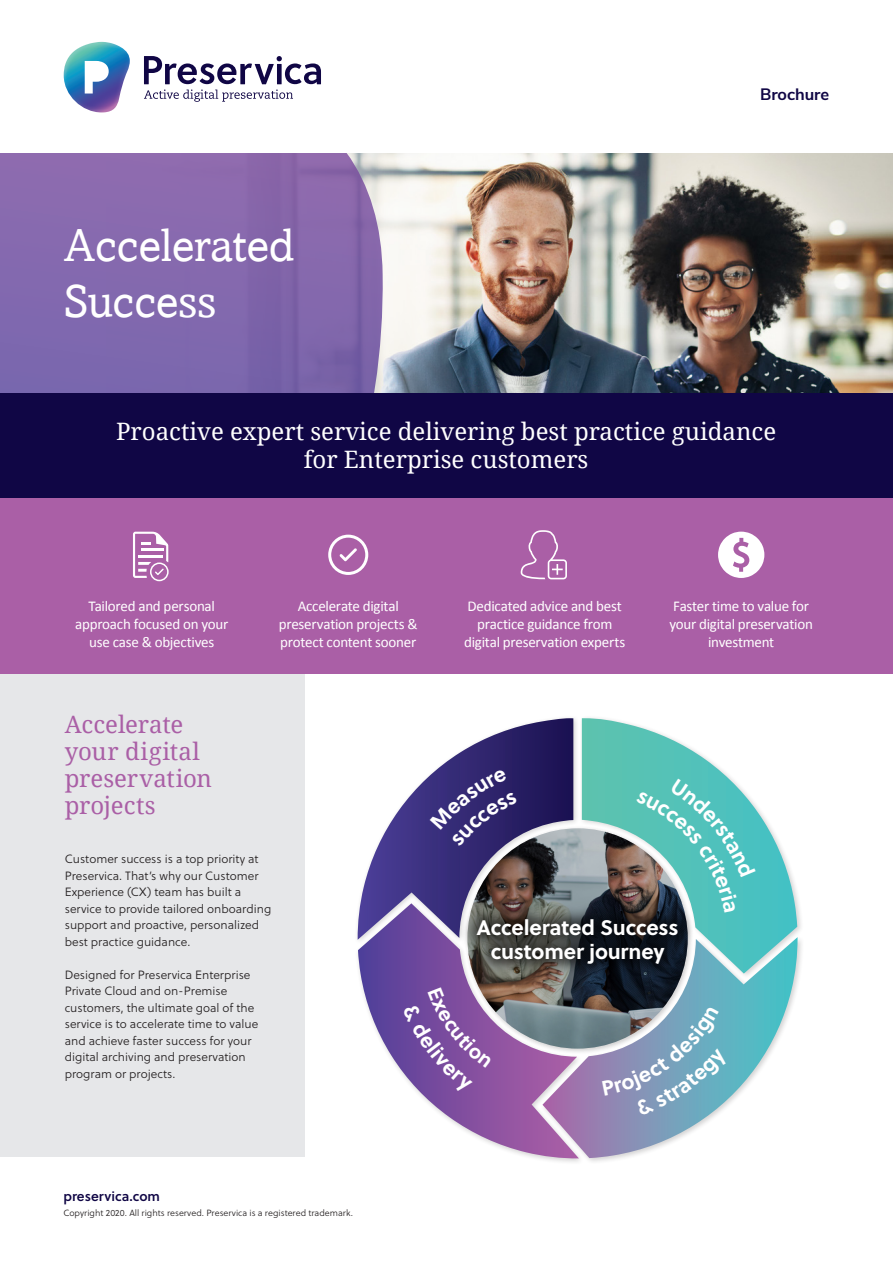
<style>
.page{position:relative;width:893px;height:1263px;background:#fff}
.page>*{position:absolute;margin:0;border:0;box-sizing:border-box;transform-origin:0 0}
.t1{font:46.5px "Amasis";letter-spacing:-.01em;color:#fff}
._05__Header{font:24px "Droid Serif";color:#fff}
._05__Header-2{font:24px/27px "Droid Serif";color:#aa5fa6}
.t2{font:700 21px/24.3px "Soleil";letter-spacing:-.01em;color:#fff;text-align:center}
._01__Essential_Guide{font:700 16.5px "Nunito Sans";color:#100645}
.t3{font:15px/18px "Calibri";letter-spacing:-.015em;color:#fff;text-align:center}
.Body{font:13.5px "Soleil Sb";color:#100645}
.Body-2{font:12px/16.5px "Soleil Lt";color:#231f20}
.Body-3{font:9px "Soleil Lt";color:#231f20}
</style>
<div class="page">
<div style="left:0;top:631px;width:305px;height:526px;background:#e6e7e9"></div>
<div style="left:0;top:498px;width:893px;height:176px;background:#aa5fa6"></div>
<div style="left:328px;top:535px;width:40px;height:40px;border:3px solid #fff;border-radius:50%"></div>
<svg style="left:340px;top:548px;width:17px;height:13px"></svg>
<svg style="left:144px;top:56px;width:177px;height:46px"></svg>
<svg style="left:63px;top:41px;width:67px;height:72px"></svg>
<img style="left:385px;top:153px;width:508px;height:240px">
<svg style="left:0;top:153px;width:385px;height:240px;background:#856aad"></svg>
<div style="left:0;top:393px;width:893px;height:105px;background:#100645"></div>
<svg style="left:718px;top:532px;width:46px;height:46px"></svg>
<div style="left:150px;top:562px;width:19px;height:19px;border:2px solid #fff;border-radius:50%"></div>
<svg style="left:133px;top:532px;width:35px;height:46px"></svg>
<svg style="left:521px;top:530px;width:46px;height:49px"></svg>
<div style="left:354px;top:715px;width:450px;height:450px;background:#231f20;opacity:.2"></div>
<svg style="left:579px;top:937px;width:219px;height:221px"></svg>
<svg style="left:358px;top:718px;width:215px;height:185px"></svg>
<svg style="left:582px;top:718px;width:215px;height:255px"></svg>
<svg style="left:358px;top:903px;width:221px;height:255px"></svg>
<div style="left:460px;top:902px;width:234px;height:79px;background:#231f20;opacity:.75"></div>
<svg style="left:636px;top:778px;width:120px;height:135px;background:#5fb7b1"></svg>
<svg style="left:430px;top:768px;width:88px;height:79px;background:#352a73"></svg>
<svg style="left:402px;top:987px;width:90px;height:107px;background:#7f54a0"></svg>
<svg style="left:602px;top:1006px;width:128px;height:110px;background:#7d9fb6"></svg>
<p class="t1" style="left:64px;top:219px;width:232px">Accelerated</p>
<p class="t1" style="left:64px;top:274px;width:154px">Success</p>
<p class="_01__Essential_Guide" style="left:760px;top:82px;width:71px">Brochure</p>
<p class="_05__Header" style="left:116px;top:415px;width:662px">Proactive expert service delivering best practice guidance</p>
<p class="_05__Header" style="left:304px;top:443px;width:286px">for Enterprise customers</p>
<p class="t3" style="left:75px;top:597px;width:155px">Tailored and personal approach focused on your use case &amp; objectives</p>
<p class="t3" style="left:279px;top:597px;width:140px">Accelerate digital preservation projects &amp; protect content sooner</p>
<p class="t3" style="left:464px;top:597px;width:163px">Dedicated advice and best practice guidance from digital preservation experts</p>
<p class="t3" style="left:669px;top:597px;width:145px">Faster time to value for your digital preservation investment</p>
<p class="_05__Header-2" style="left:65px;top:710px;width:149px">Accelerate your digital preservation projects</p>
<p class="Body-2" style="left:65px;top:850px;width:208px">Customer success is a top priority at Preservica. That’s why our Customer Experience (CX) team has built a service to provide tailored onboarding support and proactive, personalized best practice guidance.</p>
<p class="Body-2" style="left:65px;top:966px;width:195px">Designed for Preservica Enterprise Private Cloud and on-Premise customers, the ultimate goal of the service is to accelerate time to value and achieve faster success for your digital archiving and preservation program or projects.</p>
<p class="Body" style="left:63px;top:1186px;width:98px">preservica.com</p>
<p class="Body-3" style="left:63px;top:1207px;width:291px">Copyright 2020. All rights reserved. Preservica is a registered trademark.</p>
<p class="t2" style="left:477px;top:914px;width:203px">Accelerated Success customer journey</p>
</div>
